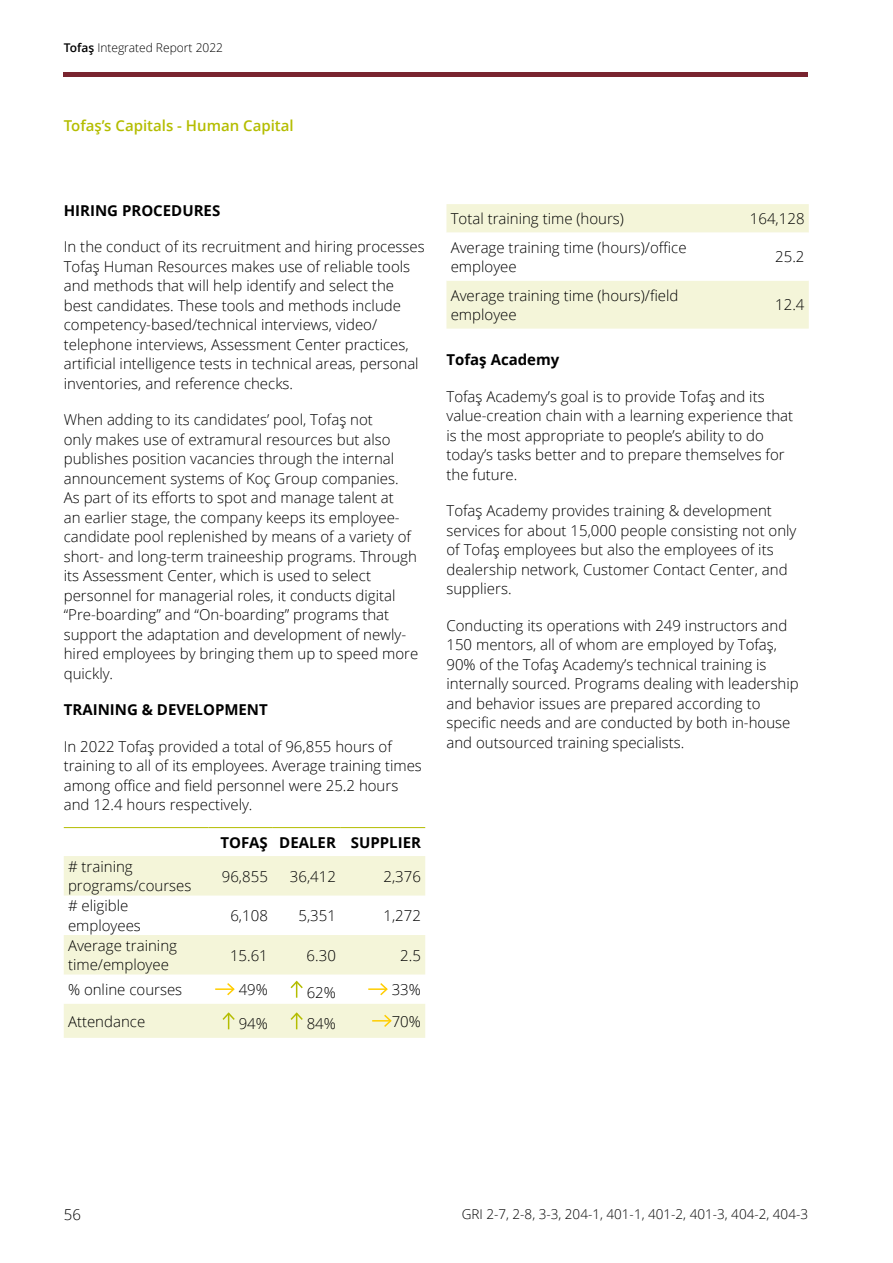
<style>
.page{position:relative;width:893px;height:1263px;background:#fff}
.page>*{position:absolute;margin:0;border:0;box-sizing:border-box;transform-origin:0 0}
.t1{font:300 15px/19.5px "Open Sans";color:#000}
.t2{font:700 15px "Open Sans";color:#000}
.t3{font:600 15px "Open Sans";color:#b4bd00}
.t4{font:300 13.5px "Open Sans";color:#000}
.t5{font:300 12px "Open Sans";color:#000}
.s1{font-weight:600}
</style>
<div class="page">
<svg style="left:64px;top:828px;width:361px;height:1px"></svg>
<svg style="left:64px;top:856px;width:361px;height:182px;fill:#f4f5d9"></svg>
<hr style="left:64px;top:827px;width:144px;height:1px;background:#b4bd00">
<hr style="left:208px;top:827px;width:64px;height:1px;background:#b4bd00">
<hr style="left:272px;top:827px;width:68px;height:1px;background:#b4bd00">
<hr style="left:340px;top:827px;width:85px;height:1px;background:#b4bd00">
<svg style="left:215px;top:981px;width:21px;height:16px"></svg>
<svg style="left:289px;top:979px;width:15px;height:19px"></svg>
<svg style="left:368px;top:981px;width:21px;height:16px"></svg>
<svg style="left:221px;top:1011px;width:15px;height:18px"></svg>
<svg style="left:289px;top:1011px;width:15px;height:18px"></svg>
<svg style="left:372px;top:1013px;width:21px;height:15px"></svg>
<div style="left:446px;top:204px;width:363px;height:125px;background:#f4f5d9"></div>
<svg style="left:446px;top:233px;width:363px;height:48px"></svg>
<div style="left:64px;top:72px;width:744px;height:5px;background:#79242f"></div>
<p class="t5" style="left:64px;top:39px;width:161px"><span class="s1">Tofaş</span> Integrated Report 2022</p>
<p class="t3" style="left:64px;top:115px;width:231px">Tofaş’s Capitals - Human Capital</p>
<p class="t2" style="left:64px;top:200px;width:158px">HIRING PROCEDURES</p>
<p class="t1" style="left:64px;top:236px;width:362px">In the conduct of its recruitment and hiring processes Tofaş Human Resources makes use of reliable tools and methods that will help identify and select the best candidates. These tools and methods include competency-based/technical interviews, video/ telephone interviews, Assessment Center practices, artificial intelligence tests in technical areas, personal inventories, and reference checks.</p>
<p class="t1" style="left:64px;top:409px;width:356px">When adding to its candidates’ pool, Tofaş not<br>only makes use of extramural resources but also publishes position vacancies through the internal announcement systems of Koç Group companies.<br>As part of its efforts to spot and manage talent at<br>an earlier stage, the company keeps its employee&shy;candidate pool replenished by means of a variety of short- and long-term traineeship programs. Through its Assessment Center, which is used to select personnel for managerial roles, it conducts digital “Pre-boarding” and “On-boarding” programs that support the adaptation and development of newly&shy;hired employees by bringing them up to speed more quickly.</p>
<p class="t2" style="left:64px;top:699px;width:206px">TRAINING &amp; DEVELOPMENT</p>
<p class="t1" style="left:64px;top:736px;width:360px">In 2022 Tofaş provided a total of 96,855 hours of training to all of its employees. Average training times among office and field personnel were 25.2 hours and 12.4 hours respectively.</p>
<p class="t2" style="left:220px;top:831px;width:202px">TOFAŞ DEALER SUPPLIER</p>
<p class="t1" style="left:68px;top:856px;width:125px"># training programs/courses</p>
<p class="t1" style="left:222px;top:866px;width:48px">96,855</p>
<p class="t1" style="left:290px;top:866px;width:48px">36,412</p>
<p class="t1" style="left:383px;top:866px;width:39px">2,376</p>
<p class="t1" style="left:68px;top:896px;width:74px"># eligible employees</p>
<p class="t1" style="left:230px;top:905px;width:39px">6,108</p>
<p class="t1" style="left:298px;top:905px;width:39px">5,351</p>
<p class="t1" style="left:383px;top:905px;width:39px">1,272</p>
<p class="t1" style="left:68px;top:935px;width:111px">Average training time/employee</p>
<p class="t1" style="left:230px;top:945px;width:39px">15.61</p>
<p class="t1" style="left:307px;top:945px;width:31px">6.30</p>
<p class="t1" style="left:400px;top:945px;width:22px">2.5</p>
<p class="t1" style="left:68px;top:979px;width:116px">% online courses</p>
<p class="t1" style="left:239px;top:980px;width:31px">49%</p>
<p class="t1" style="left:307px;top:982px;width:31px">62%</p>
<p class="t1" style="left:392px;top:980px;width:31px">33%</p>
<p class="t1" style="left:68px;top:1011px;width:79px">Attendance</p>
<p class="t1" style="left:239px;top:1014px;width:31px">94%</p>
<p class="t1" style="left:307px;top:1014px;width:31px">84%</p>
<p class="t1" style="left:392px;top:1011px;width:31px">70%</p>
<p class="t1" style="left:451px;top:208px;width:175px">Total training time (hours)</p>
<p class="t1" style="left:750px;top:208px;width:56px">164,128</p>
<p class="t1" style="left:451px;top:237px;width:237px">Average training time (hours)/office employee</p>
<p class="t1" style="left:775px;top:247px;width:31px">25.2</p>
<p class="t1" style="left:451px;top:285px;width:229px">Average training time (hours)/field employee</p>
<p class="t1" style="left:775px;top:295px;width:31px">12.4</p>
<p class="t2" style="left:446px;top:349px;width:114px">Tofaş Academy</p>
<p class="t1" style="left:446px;top:386px;width:348px">Tofaş Academy’s goal is to provide Tofaş and its value-creation chain with a learning experience that is the most appropriate to people’s ability to do today’s tasks better and to prepare themselves for the future.</p>
<p class="t1" style="left:446px;top:501px;width:352px">Tofaş Academy provides training &amp; development services for about 15,000 people consisting not only of Tofaş employees but also the employees of its dealership network, Customer Contact Center, and suppliers.</p>
<p class="t1" style="left:446px;top:615px;width:354px">Conducting its operations with 249 instructors and 150 mentors, all of whom are employed by Tofaş, 90% of the Tofaş Academy’s technical training is internally sourced. Programs dealing with leadership and behavior issues are prepared according to specific needs and are conducted by both in-house and outsourced training specialists.</p>
<p class="t1" style="left:64px;top:1205px;width:19px">56</p>
<p class="t4" style="left:462px;top:1205px;width:348px">GRI 2-7, 2-8, 3-3, 204-1, 401-1, 401-2, 401-3, 404-2, 404-3</p>
</div>
